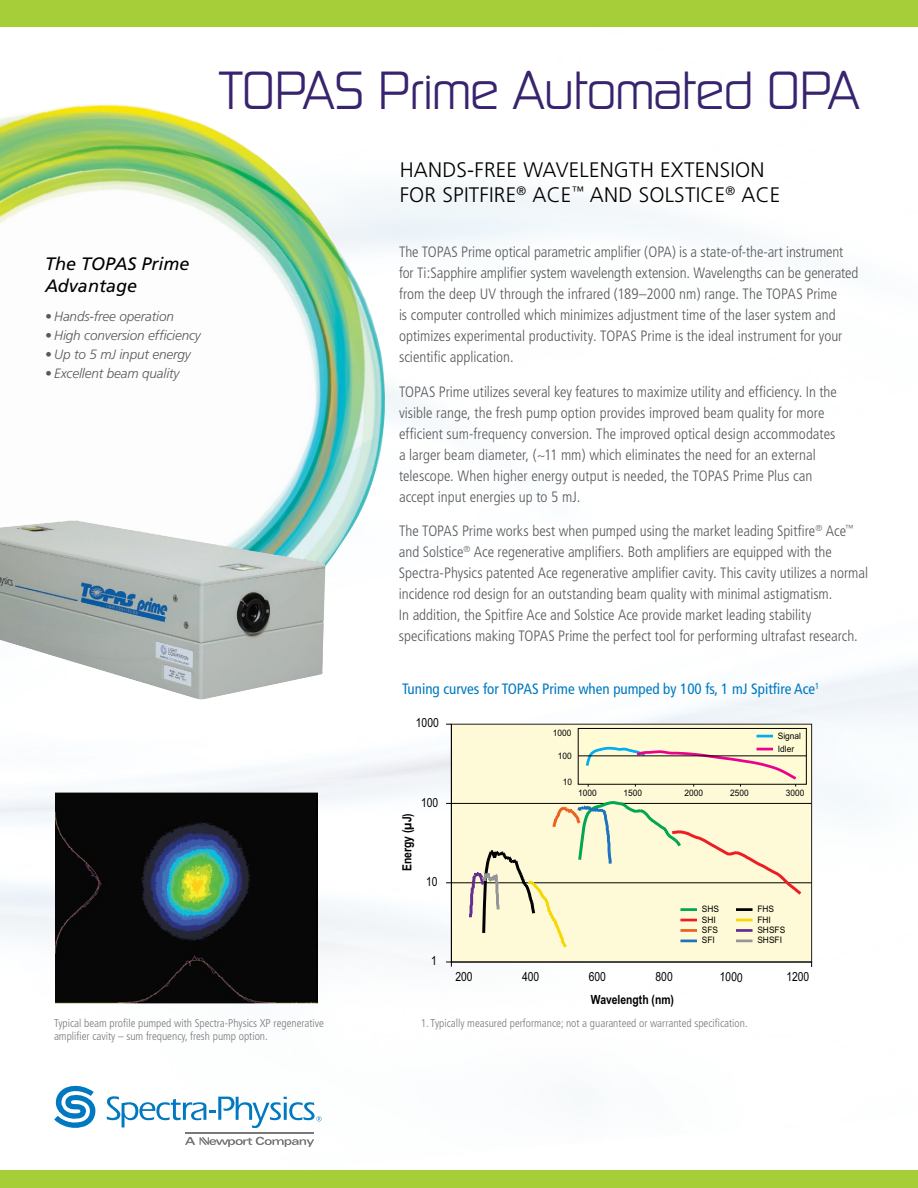
<style>
.page{position:relative;width:918px;height:1188px;background:#fff}
.page>*{position:absolute;margin:0;border:0;box-sizing:border-box;transform-origin:0 0}
.t1{font:48px "Sol Pro";color:#38236e}
.t2{font:300 21px/25.2px "Frutiger";letter-spacing:.01em;color:#000}
.t3{font:italic 18px/21.6px "Frutiger";color:#000}
.t4{font:300 condensed 15px/21px "Frutiger";color:#58595b}
.t5{font:condensed 15px "Frutiger";color:#0079c1}
.t6{font:italic 300 13.5px "Frutiger";letter-spacing:-.01em;color:#58595b}
.t7{font:12.6px "Arial Narrow";color:#000}
.t8{font:700 12.6px "Arial Narrow";color:#000}
.t9{font:300 condensed 11.25px "Frutiger";color:#77787b}
.t10{font:8.85px/10.5px "Arial Narrow";color:#000;scale:1.15 1}
</style>
<div class="page">
<img style="left:0;top:188px;width:918px;height:983px">
<img style="left:0;top:104px;width:385px;height:561px">
<img style="left:0;top:521px;width:326px;height:179px">
<hr style="left:186px;top:1132px;width:128px;height:1px;background:#77787b">
<svg style="left:54px;top:1086px;width:42px;height:44px"></svg>
<svg style="left:107px;top:1096px;width:215px;height:32px"></svg>
<svg style="left:185px;top:1137px;width:129px;height:10px"></svg>
<div style="left:0;top:0;width:918px;height:27px;background:#a6ce39"></div>
<div style="left:0;top:1171px;width:918px;height:17px;background:#a6ce39"></div>
<img style="left:56px;top:793px;width:262px;height:210px">
<div style="left:451px;top:724px;width:361px;height:238px;background:#fefad7"></div>
<div style="left:451px;top:724px;width:361px;height:238px;border:1px solid #231f20"></div>
<hr style="left:451px;top:882px;width:361px;height:1px;background:#010101">
<hr style="left:451px;top:803px;width:361px;height:1px;background:#010101">
<hr style="left:451px;top:724px;width:1px;height:238px;background:#010101">
<hr style="left:451px;top:962px;width:361px;height:1px;background:#010101">
<svg style="left:446px;top:962px;width:6px;height:5px"></svg>
<svg style="left:467px;top:801px;width:338px;height:147px"></svg>
<div style="left:578px;top:728px;width:229px;height:57px;background:#fffcd5;border:1px solid #010101"></div>
<svg style="left:757px;top:735px;width:16px;height:2px"></svg>
<hr style="left:578px;top:755px;width:228px;height:1px;background:#010101">
<svg style="left:584px;top:746px;width:215px;height:41px"></svg>
<h1 class="t1" style="left:219px;top:61px;width:642px">TOPAS Prime Automated OPA</h1>
<p class="t3" style="left:45px;top:253px;width:146px">The TOPAS Prime<br>Advantage</p>
<p class="t6" style="left:45px;top:309px;width:130px">• Hands-free operation</p>
<p class="t6" style="left:45px;top:328px;width:157px">• High conversion efficiency</p>
<p class="t6" style="left:45px;top:347px;width:147px">• Up to 5 mJ input energy</p>
<p class="t6" style="left:45px;top:366px;width:136px">• Excellent beam quality</p>
<h2 class="t2" style="left:400px;top:157px;width:382px">HANDS-FREE WAVELENGTH EXTENSION<br>FOR SPITFIRE<sup>®</sup> ACE<sup>™</sup> AND SOLSTICE<sup>®</sup> ACE</h2>
<p class="t4" style="left:399px;top:242px;width:461px">The TOPAS Prime optical parametric amplifier (OPA) is a state-of-the-art instrument for Ti:Sapphire amplifier system wavelength extension. Wavelengths can be generated from the deep UV through the infrared (189–2000 nm) range. The TOPAS Prime<br>is computer controlled which minimizes adjustment time of the laser system and optimizes experimental productivity. TOPAS Prime is the ideal instrument for your scientific application.</p>
<p class="t4" style="left:399px;top:381px;width:439px">TOPAS Prime utilizes several key features to maximize utility and efficiency. In the visible range, the fresh pump option provides improved beam quality for more efficient sum-frequency conversion. The improved optical design accommodates a larger beam diameter, (~11 mm) which eliminates the need for an external telescope. When higher energy output is needed, the TOPAS Prime Plus can accept input energies up to 5 mJ.</p>
<p class="t4" style="left:399px;top:521px;width:471px">The TOPAS Prime works best when pumped using the market leading Spitfire<sup>®</sup> Ace<sup>™ </sup>and Solstice<sup>®</sup> Ace regenerative amplifiers. Both amplifiers are equipped with the Spectra-Physics patented Ace regenerative amplifier cavity. This cavity utilizes a normal incidence rod design for an outstanding beam quality with minimal astigmatism.<br>In addition, the Spitfire Ace and Solstice Ace provide market leading stability specifications making TOPAS Prime the perfect tool for performing ultrafast research.</p>
<p class="t5" style="left:402px;top:680px;width:419px">Tuning curves for TOPAS Prime when pumped by 100 fs, 1 mJ Spitfire Ace<sup>1</sup></p>
<p class="t7" style="left:416px;top:714px;width:25px">1000</p>
<p class="t8" style="left:397px;top:871px;width:59px;rotate:-90deg">Energy (µJ)</p>
<p class="t7" style="left:421px;top:793px;width:19px">100</p>
<p class="t7" style="left:426px;top:872px;width:13px">10</p>
<p class="t7" style="left:431px;top:952px;width:7px">1</p>
<p class="t10" style="left:553px;top:727px;width:18px">1000</p>
<p class="t10" style="left:558px;top:750px;width:14px">100</p>
<p class="t10" style="left:563px;top:776px;width:10px">10</p>
<p class="t10" style="left:778px;top:729px;width:22px;line-height:12.9px">Signal<br>Idler</p>
<p class="t10" style="left:578px;top:787px;width:18px">1000</p>
<p class="t10" style="left:624px;top:787px;width:18px">1500</p>
<p class="t10" style="left:684px;top:787px;width:18px">2000</p>
<p class="t10" style="left:730px;top:787px;width:18px">2500</p>
<p class="t10" style="left:786px;top:787px;width:18px">3000</p>
<p class="t10" style="left:702px;top:903px;width:17px">SHS<br>SHI<br>SFS<br>SFI</p>
<p class="t10" style="left:757px;top:903px;width:26px">FHS<br>FHI<br>SHSFS<br>SHSFI</p>
<p class="t7" style="left:455px;top:968px;width:19px">200</p>
<p class="t7" style="left:522px;top:968px;width:19px">400</p>
<p class="t7" style="left:589px;top:968px;width:19px">600</p>
<p class="t7" style="left:656px;top:968px;width:19px">800</p>
<p class="t7" style="left:720px;top:967px;width:25px;rotate:2deg">1000</p>
<p class="t7" style="left:786px;top:968px;width:25px">1200</p>
<p class="t8" style="left:591px;top:990px;width:85px">Wavelength (nm)</p>
<p class="t9" style="left:54px;top:1017px;width:272px">Typical beam profile pumped with Spectra-Physics XP regenerative</p>
<p class="t9" style="left:421px;top:1017px;width:328px">1. Typically measured performance; not a guaranteed or warranted specification.</p>
<p class="t9" style="left:54px;top:1030px;width:215px">amplifier cavity – sum frequency, fresh pump option.</p>
</div>
